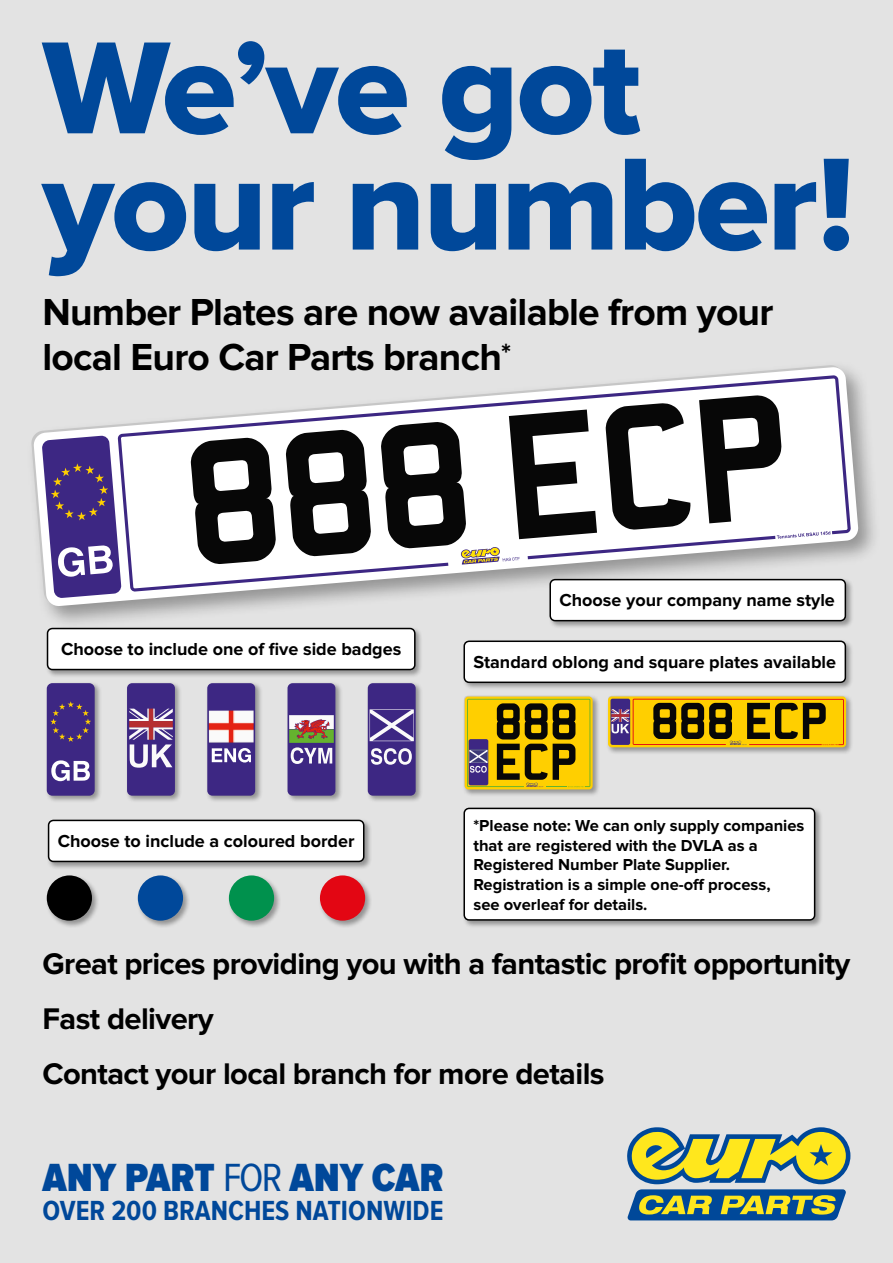
<style>
.page{position:relative;width:893px;height:1263px;background:#e3e3e3}
.page>*{position:absolute;margin:0;border:0;box-sizing:border-box;transform-origin:0 0}
.t1{font:136.05px/116.2px "Proxima Nova Extrabld";letter-spacing:-.02em;color:#00489a}
.t2{font:900 40.8px "Proxima Nova Cond";color:#00489a}
.t3{font:700 39px/45px "Proxima Nova";letter-spacing:-.02em;color:#000}
.t4{font:700 30.9px/54.9px "Proxima Nova";letter-spacing:-.02em;color:#000}
.t5{font:700 28.65px "Proxima Nova Cond";color:#00489a}
.t6{font:700 18px "Proxima Nova";color:#000}
.t7{font:700 16.5px/19.8px "Proxima Nova";color:#000}
.s1{font-weight:400}
</style>
<div class="page">
<svg style="left:627px;top:1127px;width:223px;height:93px"></svg>
<div style="left:27px;top:360px;width:854px;height:269px;background:#000;opacity:.35"></div>
<svg style="left:33px;top:367px;width:826px;height:239px"></svg>
<svg style="left:42px;top:435px;width:80px;height:163px;background:#6b599a"></svg>
<svg style="left:118px;top:375px;width:733px;height:217px;background:#b2b1b4"></svg>
<svg style="left:777px;top:531px;width:53px;height:8px"></svg>
<svg style="left:461px;top:547px;width:59px;height:18px"></svg>
<div style="left:45px;top:681px;width:57px;height:122px;background:#000;opacity:.35"></div>
<div style="left:47px;top:683px;width:48px;height:113px;background:#3d2783;border-radius:6px"></div>
<svg style="left:50px;top:701px;width:41px;height:41px"></svg>
<svg style="left:51px;top:760px;width:39px;height:21px"></svg>
<div style="left:125px;top:681px;width:58px;height:122px;background:#000;opacity:.35"></div>
<div style="left:127px;top:683px;width:48px;height:113px;background:#3d2783;border-radius:5px"></div>
<svg style="left:129px;top:709px;width:44px;height:59px"></svg>
<div style="left:206px;top:681px;width:57px;height:122px;background:#000;opacity:.35"></div>
<div style="left:207px;top:683px;width:48px;height:113px;background:#3d2783;border-radius:5px"></div>
<img style="left:209px;top:710px;width:45px;height:33px">
<div style="left:286px;top:681px;width:57px;height:122px;background:#000;opacity:.35"></div>
<div style="left:288px;top:683px;width:47px;height:113px;background:#3d2783;border-radius:5px"></div>
<svg style="left:289px;top:715px;width:45px;height:49px"></svg>
<div style="left:366px;top:681px;width:57px;height:122px;background:#000;opacity:.35"></div>
<div style="left:368px;top:683px;width:48px;height:113px;background:#3d2783;border-radius:5px"></div>
<svg style="left:370px;top:709px;width:44px;height:32px"></svg>
<svg style="left:371px;top:748px;width:41px;height:17px"></svg>
<div style="left:606px;top:694px;width:248px;height:61px;background:#000;opacity:.35"></div>
<svg style="left:608px;top:696px;width:238px;height:51px"></svg>
<div style="left:610px;top:699px;width:20px;height:46px;background:#9c7a42;border-radius:2px"></div>
<svg style="left:611px;top:699px;width:233px;height:46px;background:#a57f0e"></svg>
<div style="left:462px;top:694px;width:138px;height:103px;background:#000;opacity:.35"></div>
<div style="left:465px;top:697px;width:128px;height:92px;background:linear-gradient(to right,#f7cd02,#fbce01);border-radius:4px"></div>
<svg style="left:467px;top:699px;width:123px;height:88px;background:#a1860f"></svg>
<div style="left:462px;top:639px;width:392px;height:52px;background:#000;opacity:.35"></div>
<div style="left:464px;top:641px;width:381px;height:41px;background:#fff;border-radius:5px"></div>
<div style="left:463px;top:640px;width:383px;height:43px;border:2px solid #000;border-radius:5px"></div>
<div style="left:45px;top:626px;width:378px;height:52px;background:#000;opacity:.35"></div>
<div style="left:48px;top:628px;width:367px;height:41px;background:#fff;border-radius:5px"></div>
<div style="left:47px;top:628px;width:369px;height:42px;border:2px solid #000;border-radius:5px"></div>
<div style="left:46px;top:818px;width:326px;height:52px;background:#000;opacity:.35"></div>
<div style="left:49px;top:820px;width:315px;height:41px;background:#fff;border-radius:5px"></div>
<div style="left:48px;top:820px;width:316px;height:42px;border:2px solid #000;border-radius:5px"></div>
<div style="left:548px;top:577px;width:306px;height:52px;background:#000;opacity:.35"></div>
<div style="left:550px;top:580px;width:295px;height:41px;background:#fff;border-radius:5px"></div>
<div style="left:549px;top:579px;width:297px;height:42px;border:2px solid #000;border-radius:5px"></div>
<div style="left:45px;top:874px;width:55px;height:54px;background:#000;opacity:.35"></div>
<div style="left:47px;top:875px;width:45px;height:46px;background:#000;border-radius:50%"></div>
<div style="left:136px;top:874px;width:55px;height:54px;background:#000;opacity:.35"></div>
<div style="left:138px;top:875px;width:45px;height:46px;background:#00489a;border-radius:50%"></div>
<div style="left:227px;top:874px;width:55px;height:54px;background:#000;opacity:.35"></div>
<div style="left:229px;top:875px;width:45px;height:46px;background:#00914d;border-radius:50%"></div>
<div style="left:318px;top:874px;width:55px;height:54px;background:#000;opacity:.35"></div>
<div style="left:320px;top:875px;width:45px;height:46px;background:#e30613;border-radius:50%"></div>
<div style="left:462px;top:806px;width:361px;height:122px;background:#000;opacity:.35"></div>
<div style="left:464px;top:808px;width:351px;height:112px;background:#fff;border-radius:5px"></div>
<div style="left:463px;top:808px;width:352px;height:113px;border:2px solid #000;border-radius:5px"></div>
<svg style="left:212px;top:748px;width:39px;height:14px"></svg>
<h1 class="t1" style="left:43px;top:33px;width:813px">We’ve got your number!</h1>
<h3 class="t3" style="left:43px;top:290px;width:732px">Number Plates are now available from your local Euro Car Parts branch<sup>*</sup></h3>
<p class="t6" style="left:61px;top:639px;width:342px">Choose to include one of five side badges</p>
<p class="t6" style="left:58px;top:830px;width:298px">Choose to include a coloured border</p>
<p class="t6" style="left:559px;top:590px;width:277px">Choose your company name style</p>
<p class="t6" style="left:473px;top:651px;width:364px">Standard oblong and square plates available</p>
<p class="t7" style="left:473px;top:816px;width:332px">*Please note: We can only supply companies that are registered with the DVLA as a Registered Number Plate Supplier.<br>Registration is a simple one-off process,<br>see overleaf for details.</p>
<h3 class="t4" style="left:43px;top:937px;width:809px">Great prices providing you with a fantastic profit opportunity<br>Fast delivery<br>Contact your local branch for more details</h3>
<h2 class="t2" style="left:43px;top:1154px;width:403px">ANY PART <span class="s1">FOR</span> ANY CAR</h2>
<h3 class="t5" style="left:43px;top:1195px;width:402px">OVER 200 BRANCHES NATIONWIDE</h3>
</div>
